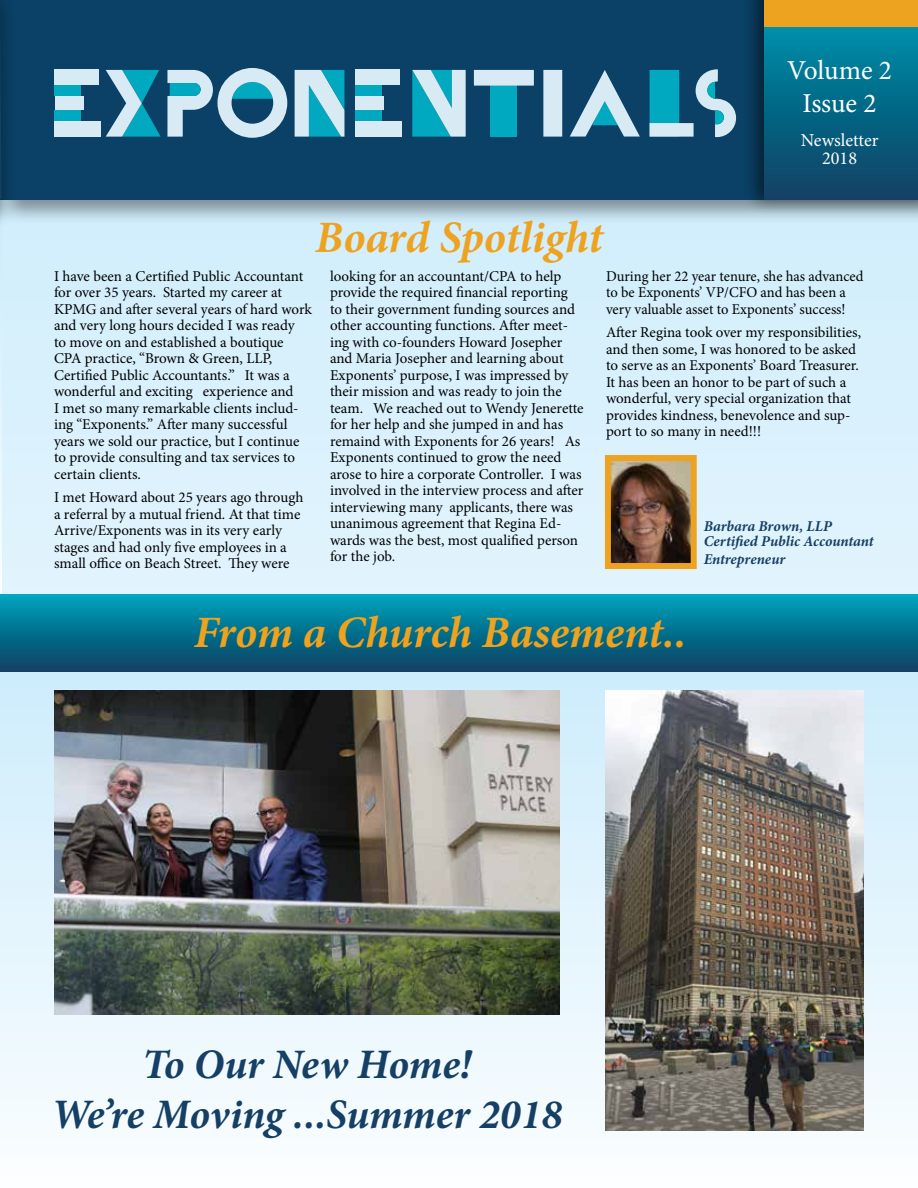
<style>
.page{position:relative;width:918px;height:1188px;background:#d9f1fd}
.page>*{position:absolute;margin:0;border:0;box-sizing:border-box;transform-origin:0 0}
.t1{font:italic 700 45px "Minion Pro";letter-spacing:-.005em;color:#eea320}
.t2{font:italic 700 42px/49.5px "Minion Pro";letter-spacing:-.005em;color:#153f64;text-align:center}
.t3{font:27.3px/32.8px "Minion Pro";letter-spacing:-.005em;color:#fff;text-align:center}
.t4{font:18.3px/18.3px "Minion Pro";color:#fff;text-align:center}
.t5{font:15px/16.5px "Minion Pro";color:#000}
.t6{font:italic 700 15px/15px "Minion Pro";letter-spacing:-.005em;color:#153f64}
</style>
<div class="page">
<svg style="left:0;top:230px;width:2px;height:360px"></svg>
<div style="left:0;top:590px;width:27px;height:107px;background:#e2f4fd"></div>
<div style="left:0;top:0;width:918px;height:225px;background:#000;opacity:.4"></div>
<div style="left:1px;top:0;width:917px;height:200px;background:#0b4166"></div>
<div style="left:55px;top:110px;width:26px;height:12px;background:#00a9bf"></div>
<div style="left:55px;top:85px;width:26px;height:11px;background:#00a9bf"></div>
<div style="left:55px;top:122px;width:46px;height:15px;background:#d8ebf5"></div>
<div style="left:55px;top:96px;width:28px;height:14px;background:#d8ebf5"></div>
<div style="left:55px;top:70px;width:44px;height:15px;background:#d8ebf5"></div>
<div style="left:355px;top:110px;width:27px;height:12px;background:#00a9bf"></div>
<div style="left:355px;top:85px;width:27px;height:11px;background:#00a9bf"></div>
<div style="left:355px;top:122px;width:46px;height:15px;background:#d8ebf5"></div>
<div style="left:355px;top:96px;width:29px;height:14px;background:#d8ebf5"></div>
<div style="left:355px;top:70px;width:45px;height:15px;background:#d8ebf5"></div>
<svg style="left:106px;top:70px;width:55px;height:67px"></svg>
<svg style="left:295px;top:70px;width:49px;height:67px;background:#82cfde"></svg>
<svg style="left:543px;top:70px;width:19px;height:67px"></svg>
<svg style="left:412px;top:70px;width:54px;height:67px;background:#70c8d8"></svg>
<div style="left:491px;top:86px;width:26px;height:51px;background:#00a9bf"></div>
<svg style="left:474px;top:70px;width:60px;height:16px"></svg>
<svg style="left:167px;top:68px;width:120px;height:70px"></svg>
<svg style="left:650px;top:69px;width:86px;height:68px"></svg>
<svg style="left:570px;top:70px;width:70px;height:67px"></svg>
<div style="left:742px;top:0;width:176px;height:215px;background:#000;opacity:.5"></div>
<svg style="left:764px;top:0;width:154px;height:200px"></svg>
<div style="left:765px;top:0;width:153px;height:27px;background:#eea320"></div>
<div style="left:0;top:0;width:17px;height:230px;background:#000;opacity:.4"></div>
<svg style="left:0;top:0;width:2px;height:199px"></svg>
<svg style="left:0;top:671px;width:918px;height:517px"></svg>
<div style="left:0;top:594px;width:918px;height:77px;background:linear-gradient(to bottom,#00a4be,#0d3f61)"></div>
<img style="left:54px;top:691px;width:505px;height:323px">
<img style="left:605px;top:690px;width:259px;height:441px">
<img style="left:612px;top:462px;width:78px;height:100px">
<div style="left:605px;top:455px;width:92px;height:114px;border:6px solid #eea320"></div>
<h1 class="t1" style="left:315px;top:206px;width:289px">Board Spotlight</h1>
<h3 class="t3" style="left:787px;top:54px;width:106px">Volume 2<br>Issue 2</h3>
<p class="t4" style="left:801px;top:131px;width:79px">Newsletter<br>2018</p>
<p class="t5" style="left:54px;top:268px;width:260px">I have been a Certified Public Accountant for over 35 years. Started my career at KPMG and after several years of hard work and very long hours decided I was ready<br>to move on and established a boutique CPA practice, “Brown &amp; Green, LLP, Certified Public Accountants.” It was a wonderful and exciting experience and<br>I met so many remarkable clients includ&shy;ing “Exponents.” After many successful years we sold our practice, but I continue to provide consulting and tax services to certain clients.</p>
<p class="t5" style="left:54px;top:489px;width:251px">I met Howard about 25 years ago through a referral by a mutual friend. At that time Arrive/Exponents was in its very early stages and had only five employees in a small office on Beach Street. They were</p>
<p class="t5" style="left:330px;top:268px;width:255px">looking for an accountant/CPA to help provide the required financial reporting<br>to their government funding sources and other accounting functions. After meet&shy;ing with co-founders Howard Josepher and Maria Josepher and learning about Exponents’ purpose, I was impressed by their mission and was ready to join the team. We reached out to Wendy Jenerette for her help and she jumped in and has remaind with Exponents for 26 years! As Exponents continued to grow the need arose to hire a corporate Controller. I was involved in the interview process and after interviewing many applicants, there was unanimous agreement that Regina Ed&shy;wards was the best, most qualified person for the job.</p>
<p class="t5" style="left:606px;top:268px;width:259px">During her 22 year tenure, she has advanced to be Exponents’ VP/CFO and has been a very valuable asset to Exponents’ success!</p>
<p class="t5" style="left:606px;top:324px;width:257px">After Regina took over my responsibilities, and then some, I was honored to be asked to serve as an Exponents’ Board Treasurer.<br>It has been an honor to be part of such a wonderful, very special organization that provides kindness, benevolence and sup&shy;port to so many in need!!!</p>
<p class="t6" style="left:704px;top:519px;width:171px">Barbara Brown, LLP<br>Certified Public Accountant</p>
<p class="t6" style="left:704px;top:552px;width:83px">Entrepreneur</p>
<h1 class="t1" style="left:194px;top:601px;width:494px">From a Church Basement..</h1>
<h2 class="t2" style="left:51px;top:1039px;width:513px">To Our New Home!<br>We’re Moving ...Summer 2018</h2>
</div>
